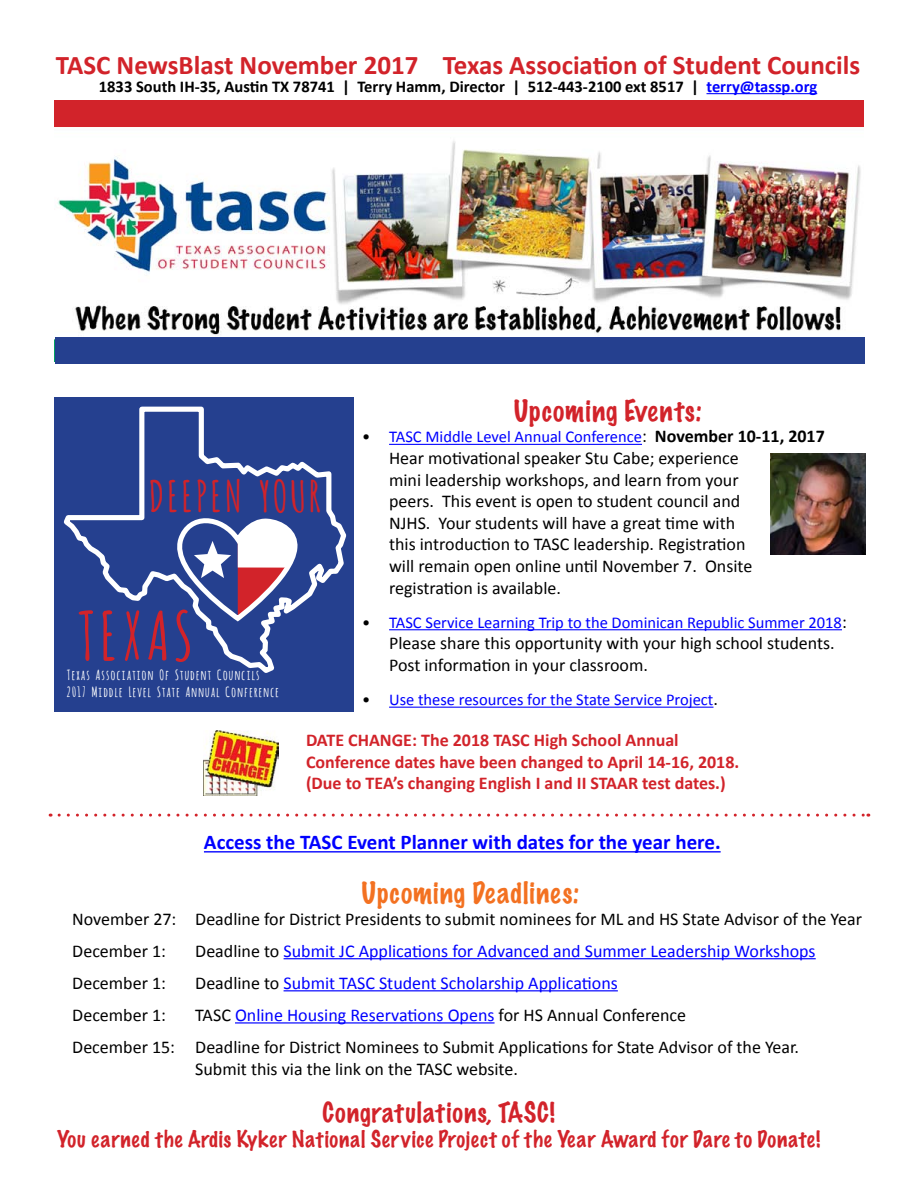
<style>
.page{position:relative;width:918px;height:1188px;background:#fff}
.page>*{position:absolute;margin:0;border:0;box-sizing:border-box;transform-origin:0 0}
.t1{font:700 66.45px "Amatica SC";color:#d2232a}
.t2{font:700 42.6px "Amatica SC";letter-spacing:-.01em;color:#d2232a}
.t3{font:700 27px "Calibri";color:#d2232a}
.t4{font:100 27px "Marker Felt";letter-spacing:.04em;color:#f37121}
.t5{font:100 27px "Marker Felt";letter-spacing:.035em;color:#d2232a}
.t6{font:100 25.5px "Marker Felt";letter-spacing:.035em;color:#d2232a}
.t7{font:100 21px "Marker Felt";letter-spacing:.04em;color:#d2232a}
.t8{font:700 21px "Calibri";color:#00f}
.t9{font:18px/21.6px "Calibri";color:#000}
.t10{font:700 18px/21.6px "Calibri";color:#d2232a}
.t11{font:18px "Calibri";color:#00f}
.t12{font:16.5px "Calibri";color:#00f}
.t13{font:700 16.5px "Calibri";color:#000}
.t14{font:700 13.8px/16.5px "Amatica SC";color:#fff}
.s1{color:#00f}
.s2{color:#000}
.s3{font-size:18px;color:#000}
.s4{font-weight:700;font-size:18px;color:#000}
</style>
<div class="page">
<img style="left:54px;top:141px;width:807px;height:220px">
<div style="left:54px;top:100px;width:810px;height:28px;background:#d2232a"></div>
<div style="left:55px;top:337px;width:810px;height:27px;background:#25408f"></div>
<hr style="left:707px;top:93px;width:110px;height:1px;background:#00f">
<hr style="left:284px;top:958px;width:532px;height:1px;background:#00f">
<hr style="left:284px;top:990px;width:334px;height:1px;background:#00f">
<hr style="left:235px;top:1022px;width:260px;height:2px;background:#00f">
<svg style="left:59px;top:814px;width:810px;height:3px"></svg>
<hr style="left:389px;top:444px;width:253px;height:1px;background:#00f">
<hr style="left:389px;top:629px;width:453px;height:1px;background:#00f">
<hr style="left:389px;top:707px;width:325px;height:1px;background:#00f">
<img style="left:203px;top:731px;width:76px;height:65px">
<div style="left:54px;top:397px;width:300px;height:314px;background:#25408f"></div>
<svg style="left:63px;top:406px;width:284px;height:267px"></svg>
<svg style="left:169px;top:508px;width:128px;height:115px"></svg>
<img style="left:770px;top:454px;width:96px;height:100px">
<hr style="left:204px;top:851px;width:517px;height:2px;background:#00f">
<h3 class="t3" style="left:56px;top:47px;width:806px">TASC NewsBlast November 2017 Texas Association of Student Councils</h3>
<p class="t13" style="left:99px;top:76px;width:720px">1833 South IH-35, Austin TX 78741 | Terry Hamm, Director | 512-443-2100 ext 8517 | <span class="s1">terry@tassp.org</span></p>
<h2 class="t2" style="left:148px;top:461px;width:176px">DEEPEN YOUR</h2>
<h1 class="t1" style="left:74px;top:581px;width:123px">TEXAS</h1>
<p class="t14" style="left:66px;top:666px;width:215px">Texas Association Of Student Councils<br>2017 Middle Level State Annual Conference</p>
<h3 class="t5" style="left:514px;top:389px;width:190px">Upcoming Events:</h3>
<p class="t12" style="left:362px;top:427px;width:464px"><span class="s2">•</span> TASC Middle Level Annual Conference<span class="s3">:</span> <span class="s4">November 10-11, 2017</span></p>
<p class="t9" style="left:389px;top:447px;width:365px">Hear motivational speaker Stu Cabe; experience mini leadership workshops, and learn from your peers. This event is open to student council and NJHS. Your students will have a great time with this introduction to TASC leadership. Registration will remain open online until November 7. Onsite registration is available.</p>
<p class="t12" style="left:362px;top:612px;width:486px"><span class="s2">•</span> TASC Service Learning Trip to the Dominican Republic Summer 2018<span class="s3">:</span></p>
<p class="t9" style="left:389px;top:633px;width:447px">Please share this opportunity with your high school students.<br>Post information in your classroom.</p>
<p class="t12" style="left:362px;top:689px;width:357px"><span class="s2">•</span> Use these resources for the State Service Project<span class="s3">.</span></p>
<p class="t10" style="left:306px;top:729px;width:435px">DATE CHANGE: The 2018 TASC High School Annual<br>Conference dates have been changed to April 14-16, 2018. (Due to TEA’s changing English I and II STAAR test dates.)</p>
<p class="t8" style="left:204px;top:829px;width:518px">Access the TASC Event Planner with dates for the year here.</p>
<h3 class="t4" style="left:362px;top:871px;width:219px">Upcoming Deadlines:</h3>
<p class="t9" style="left:72px;top:903px;width:791px;line-height:32.1px">November 27: Deadline for District Presidents to submit nominees for ML and HS State Advisor of the Year<br>December 1:</p>
<p class="t11" style="left:195px;top:939px;width:622px"><span class="s2">Deadline to</span> Submit JC Applications for Advanced and Summer Leadership Workshops</p>
<p class="t9" style="left:72px;top:972px;width:95px">December 1:</p>
<p class="t11" style="left:195px;top:971px;width:424px"><span class="s2">Deadline to</span> Submit TASC Student Scholarship Applications</p>
<p class="t9" style="left:72px;top:1004px;width:95px">December 1:</p>
<p class="t9" style="left:72px;top:999px;width:728px;line-height:32.1px;text-align:center">TASC <span class="s1">Online Housing Reservations Opens</span> for HS Annual Conference<br>December 15: Deadline for District Nominees to Submit Applications for State Advisor of the Year.</p>
<p class="t9" style="left:195px;top:1058px;width:324px">Submit this via the link on the TASC website.</p>
<h3 class="t6" style="left:322px;top:1092px;width:234px">Congratulations, TASC!</h3>
<p class="t7" style="left:57px;top:1123px;width:765px">You earned the Ardis Kyker National Service Project of the Year Award for Dare to Donate!</p>
</div>
